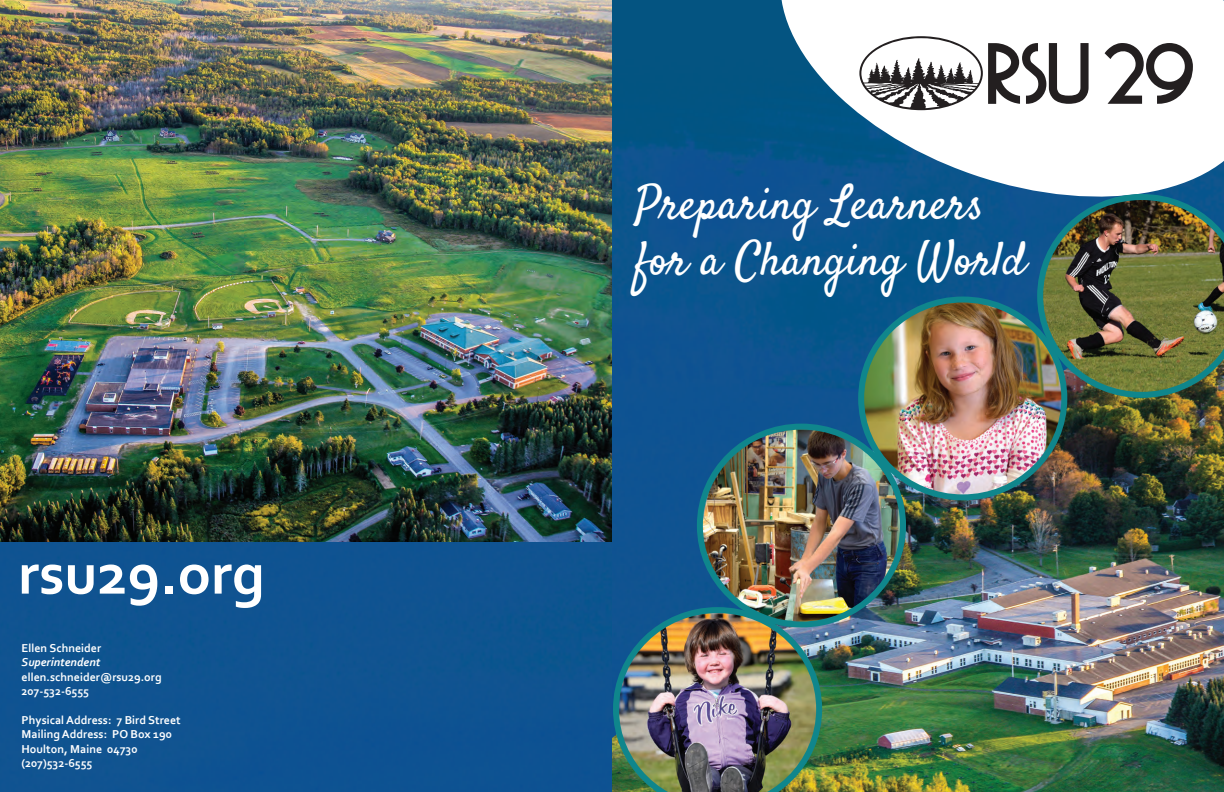
<style>
.page{position:relative;width:1224px;height:792px;background:#fff}
.page>*{position:absolute;margin:0;border:0;box-sizing:border-box;transform-origin:0 0}
.t1{font:700 60px "Corbel";color:#fff}
.t2{font:47.2px/56.6px "Satisfy";color:#fff}
.t3{font:700 12px "Corbel";color:#fff}
.t4{font:italic 700 12px "Corbel";color:#fff}
</style>
<div class="page">
<img style="left:612px;top:0;width:425px;height:357px">
<svg style="left:759px;top:0;width:465px;height:219px"></svg>
<img style="left:612px;top:357px;width:612px;height:435px">
<svg style="left:1105px;top:43px;width:88px;height:61px"></svg>
<svg style="left:859px;top:36px;width:230px;height:74px"></svg>
<img style="left:1037px;top:194px;width:187px;height:204px">
<img style="left:861px;top:300px;width:203px;height:197px">
<div style="left:858px;top:297px;width:209px;height:203px;border:6px solid #0f868c;border-radius:50%"></div>
<img style="left:700px;top:427px;width:203px;height:197px">
<div style="left:697px;top:424px;width:209px;height:203px;border:6px solid #0f868c;border-radius:50%"></div>
<img style="left:613px;top:607px;width:209px;height:185px">
<div style="left:0;top:541px;width:612px;height:251px;background:#0f5391"></div>
<img style="left:0;top:0;width:612px;height:541px">
<p class="t1" style="left:18px;top:536px;width:248px">rsu29.org</p>
<p class="t3" style="left:22px;top:640px;width:81px">Ellen Schneider</p>
<p class="t4" style="left:22px;top:655px;width:80px">Superintendent</p>
<p class="t3" style="left:22px;top:669px;width:142px">ellen.schneider@rsu29.org</p>
<p class="t3" style="left:22px;top:684px;width:69px">207-532-6555</p>
<p class="t3" style="left:22px;top:712px;width:161px">Physical Address: 7 Bird Street</p>
<p class="t3" style="left:22px;top:727px;width:152px">Mailing Address: PO Box 190</p>
<p class="t3" style="left:22px;top:741px;width:117px">Houlton, Maine 04730</p>
<p class="t3" style="left:22px;top:756px;width:72px">(207)532-6555</p>
<p class="t2" style="left:635px;top:179px;width:392px">Preparing Learners for a Changing World</p>
</div>
